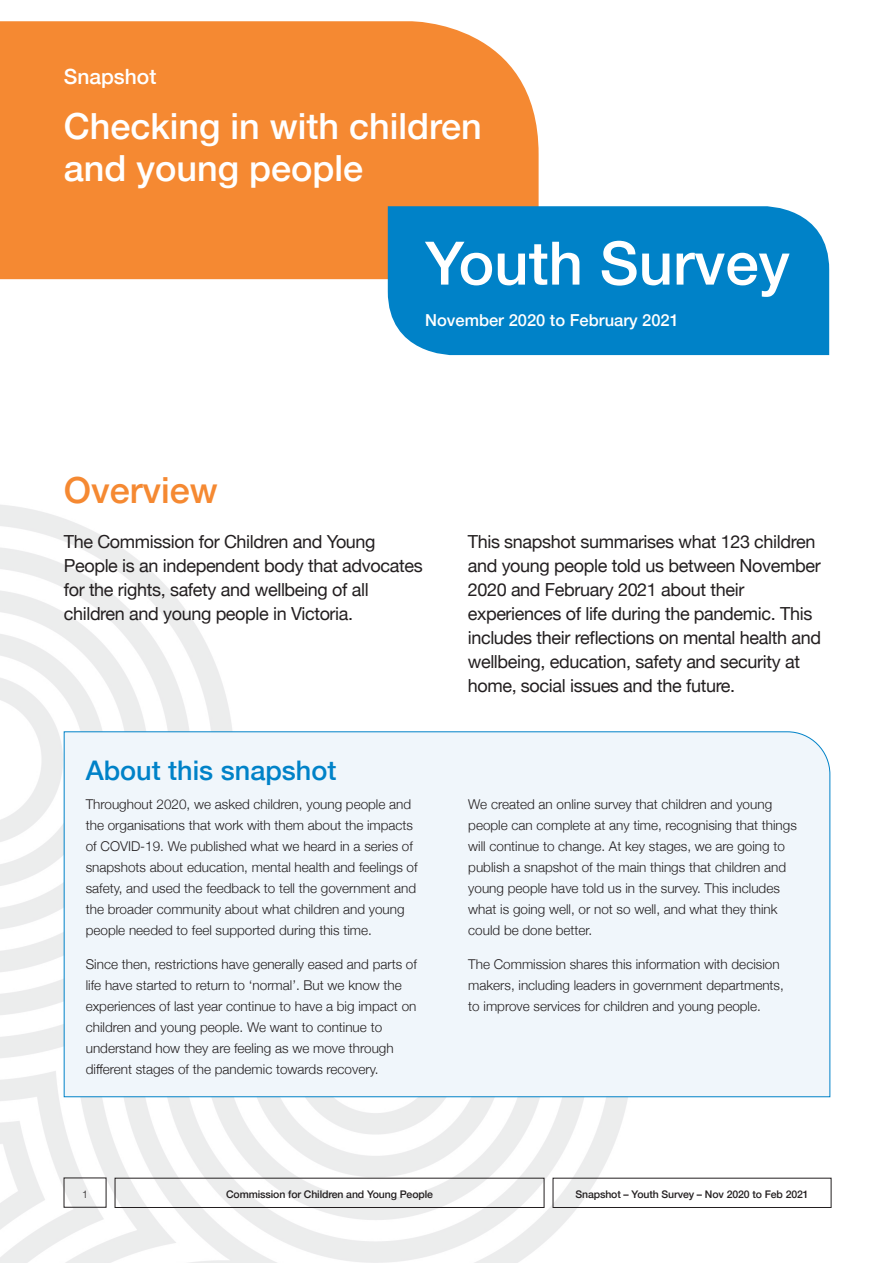
<style>
.page{position:relative;width:893px;height:1263px;background:#fff}
.page>*{position:absolute;margin:0;border:0;box-sizing:border-box;transform-origin:0 0}
.HD_40_44{font:500 60px "Helvetica Neue";color:#fff}
.H1_Page_head_24_28_w{font:500 36px/42px "Helvetica Neue";color:#fff}
.H1_Page_head_24_28_o{font:500 36px "Helvetica Neue";color:#f58932}
.H2_Questions{font:500 27px "Helvetica Neue";color:#0082c8}
.H1_Snapshot{font:500 21px "Helvetica Neue";color:#fff}
.Intro_text{font:18px/24px "Helvetica Neue";letter-spacing:-.02em;color:#231f20}
.H1_Snapshot-2{font:500 16.5px "Helvetica Neue";color:#fff}
.Text_9_14{font:300 13.5px/21px "Helvetica Neue";color:#231f20}
.t1{font:500 10.5px "Helvetica Neue";letter-spacing:-.01em;color:#231f20}
.t2{font:300 10.5px "Helvetica Neue";color:#231f20}
</style>
<div class="page">
<img style="left:0;top:505px;width:702px;height:758px">
<div style="left:553px;top:1178px;width:278px;height:30px;border:1px solid #231f20"></div>
<div style="left:115px;top:1178px;width:429px;height:30px;border:1px solid #231f20"></div>
<div style="left:0;top:21px;width:539px;height:258px;background:#f58932"></div>
<div style="left:388px;top:206px;width:441px;height:149px;background:#0082c8"></div>
<div style="left:63px;top:731px;width:768px;height:366px;background:#f0f6fb"></div>
<p class="H1_Snapshot" style="left:64px;top:60px;width:94px">Snapshot</p>
<p class="H1_Page_head_24_28_w" style="left:64px;top:102px;width:420px">Checking in with children and young people</p>
<p class="HD_40_44" style="left:425px;top:215px;width:366px">Youth Survey</p>
<p class="H1_Snapshot-2" style="left:425px;top:306px;width:255px">November 2020 to February 2021</p>
<p class="H1_Page_head_24_28_o" style="left:64px;top:461px;width:156px">Overview</p>
<p class="Intro_text" style="left:64px;top:531px;width:360px">The Commission for Children and Young People is an independent body that advocates for the rights, safety and wellbeing of all children and young people in Victoria.</p>
<p class="Intro_text" style="left:468px;top:531px;width:355px">This snapshot summarises what 123 children and young people told us between November 2020 and February 2021 about their experiences of life during the pandemic. This includes their reflections on mental health and wellbeing, education, safety and security at home, social issues and the future.</p>
<p class="H2_Questions" style="left:86px;top:748px;width:252px">About this snapshot</p>
<p class="Text_9_14" style="left:86px;top:793px;width:333px">Throughout 2020, we asked children, young people and the organisations that work with them about the impacts of COVID-19. We published what we heard in a series of snapshots about education, mental health and feelings of safety, and used the feedback to tell the government and the broader community about what children and young people needed to feel supported during this time.</p>
<p class="Text_9_14" style="left:86px;top:953px;width:333px">Since then, restrictions have generally eased and parts of life have started to return to ‘normal’. But we know the experiences of last year continue to have a big impact on children and young people. We want to continue to understand how they are feeling as we move through different stages of the pandemic towards recovery.</p>
<p class="Text_9_14" style="left:468px;top:793px;width:330px">We created an online survey that children and young people can complete at any time, recognising that things will continue to change. At key stages, we are going to publish a snapshot of the main things that children and young people have told us in the survey. This includes what is going well, or not so well, and what they think could be done better.</p>
<p class="Text_9_14" style="left:468px;top:953px;width:317px">The Commission shares this information with decision makers, including leaders in government departments, to improve services for children and young people.</p>
<p class="t2" style="left:82px;top:1185px;width:7px">1</p>
<p class="t1" style="left:226px;top:1186px;width:208px">Commission for Children and Young People</p>
<p class="t1" style="left:575px;top:1186px;width:235px">Snapshot – Youth Survey – Nov 2020 to Feb 2021</p>
</div>
